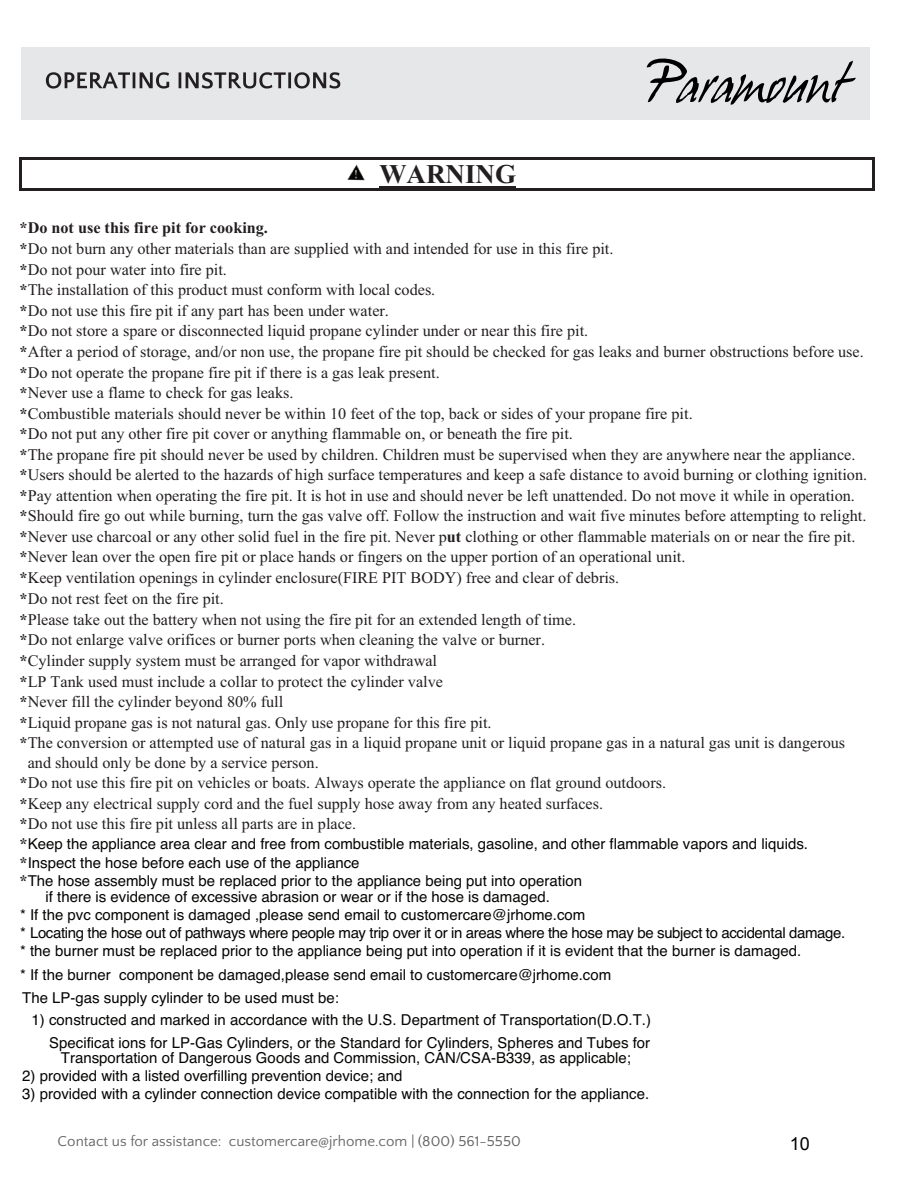
<style>
.page{position:relative;width:918px;height:1188px;background:#fff}
.page>*{position:absolute;margin:0;border:0;box-sizing:border-box;transform-origin:0 0}
.t1{font:700 27px "Times New Roman";color:#231f20}
.t2{font:18px "Arial";color:#000}
.t3{font:16.2px "Times New Roman";color:#231f20}
.t4{font:700 16.2px "Times New Roman";color:#231f20}
.t5{font:15px/18.6px "Helvetica";color:#040503}
.t6{font:15px "Quattrocento Sans";color:#636366}
.s1{font-weight:700}
.s2{font-family:"Times New Roman";font-weight:700;font-size:16.2px;color:#231f20}
</style>
<div class="page">
<hr style="left:380px;top:186px;width:136px;height:2px;background:#231f20">
<hr style="left:19px;top:157px;width:3px;height:34px;background:#231f20">
<hr style="left:873px;top:160px;width:2px;height:31px;background:#231f20">
<hr style="left:22px;top:157px;width:853px;height:3px;background:#231f20">
<hr style="left:22px;top:188px;width:853px;height:3px;background:#231f20">
<img style="left:347px;top:164px;width:18px;height:17px">
<div style="left:21px;top:48px;width:849px;height:72px;background:#e6e7e9"></div>
<svg style="left:46px;top:72px;width:294px;height:17px"></svg>
<svg style="left:647px;top:58px;width:209px;height:47px"></svg>
<h1 class="t1" style="left:380px;top:158px;width:138px">WARNING</h1>
<p class="t4" style="left:20px;top:218px;width:250px">*Do not use this fire pit for cooking.</p>
<p class="t3" style="left:20px;top:243px;width:595px"><span class="s1">*</span>Do not burn any other materials than are supplied with and intended for use in this fire pit.</p>
<p class="t3" style="left:20px;top:264px;width:209px"><span class="s1">*</span>Do not pour water into fire pit.</p>
<p class="t3" style="left:20px;top:284px;width:417px"><span class="s1">*</span>The installation of this product must conform with local codes.</p>
<p class="t3" style="left:20px;top:305px;width:371px"><span class="s1">*</span>Do not use this fire pit if any part has been under water.</p>
<p class="t3" style="left:20px;top:325px;width:570px"><span class="s1">*</span>Do not store a spare or disconnected liquid propane cylinder under or near this fire pit.</p>
<p class="t3" style="left:20px;top:346px;width:846px"><span class="s1">*</span>After a period of storage, and/or non use, the propane fire pit should be checked for gas leaks and burner obstructions before use.</p>
<p class="t3" style="left:20px;top:366px;width:422px"><span class="s1">*</span>Do not operate the propane fire pit if there is a gas leak present.</p>
<p class="t3" style="left:20px;top:387px;width:275px"><span class="s1">*</span>Never use a flame to check for gas leaks.</p>
<p class="t3" style="left:20px;top:407px;width:675px"><span class="s1">*</span>Combustible materials should never be within 10 feet of the top, back or sides of your propane fire pit.</p>
<p class="t3" style="left:20px;top:428px;width:555px"><span class="s1">*</span>Do not put any other fire pit cover or anything flammable on, or beneath the fire pit.</p>
<p class="t3" style="left:20px;top:448px;width:837px"><span class="s1">*</span>The propane fire pit should never be used by children. Children must be supervised when they are anywhere near the appliance.</p>
<p class="t3" style="left:20px;top:469px;width:849px"><span class="s1">*</span>Users should be alerted to the hazards of high surface temperatures and keep a safe distance to avoid burning or clothing ignition.</p>
<p class="t3" style="left:20px;top:489px;width:837px"><span class="s1">*</span>Pay attention when operating the fire pit. It is hot in use and should never be left unattended. Do not move it while in operation.</p>
<p class="t3" style="left:20px;top:510px;width:848px"><span class="s1">*</span>Should fire go out while burning, turn the gas valve off. Follow the instruction and wait five minutes before attempting to relight.</p>
<p class="t3" style="left:20px;top:530px;width:837px"><span class="s1">*</span>Never use charcoal or any other solid fuel in the fire pit. Never p<span class="s1">ut</span> clothing or other flammable materials on or near the fire pit.</p>
<p class="t3" style="left:20px;top:551px;width:667px"><span class="s1">*</span>Never lean over the open fire pit or place hands or fingers on the upper portion of an operational unit.</p>
<p class="t3" style="left:20px;top:572px;width:601px"><span class="s1">*</span>Keep ventilation openings in cylinder enclosure(FIRE PIT BODY) free and clear of debris.</p>
<p class="t3" style="left:20px;top:593px;width:206px"><span class="s1">*</span>Do not rest feet on the fire pit.</p>
<p class="t3" style="left:20px;top:614px;width:558px"><span class="s1">*</span>Please take out the battery when not using the fire pit for an extended length of time.</p>
<p class="t3" style="left:20px;top:634px;width:527px"><span class="s1">*</span>Do not enlarge valve orifices or burner ports when cleaning the valve or burner.</p>
<p class="t3" style="left:20px;top:655px;width:419px"><span class="s1">*</span>Cylinder supply system must be arranged for vapor withdrawal</p>
<p class="t3" style="left:20px;top:675px;width:425px"><span class="s1">*</span>LP Tank used must include a collar to protect the cylinder valve</p>
<p class="t3" style="left:20px;top:696px;width:265px"><span class="s1">*</span>Never fill the cylinder beyond 80% full</p>
<p class="t3" style="left:20px;top:716px;width:473px"><span class="s1">*</span>Liquid propane gas is not natural gas. Only use propane for this fire pit.</p>
<p class="t3" style="left:20px;top:737px;width:827px"><span class="s1">*</span>The conversion or attempted use of natural gas in a liquid propane unit or liquid propane gas in a natural gas unit is dangerous</p>
<p class="t3" style="left:28px;top:756px;width:293px">and should only be done by a service person.</p>
<p class="t3" style="left:20px;top:777px;width:648px"><span class="s1">*</span>Do not use this fire pit on vehicles or boats. Always operate the appliance on flat ground outdoors.</p>
<p class="t3" style="left:20px;top:797px;width:585px"><span class="s1">*</span>Keep any electrical supply cord and the fuel supply hose away from any heated surfaces.</p>
<p class="t3" style="left:20px;top:818px;width:338px"><span class="s1">*</span>Do not use this fire pit unless all parts are in place.</p>
<p class="t5" style="left:20px;top:836px;width:790px"><span class="s2">*</span>Keep the appliance area clear and free from combustible materials, gasoline, and other flammable vapors and liquids. <span class="s2">*</span>Inspect the hose before each use of the appliance<br><span class="s2">*</span>The hose assembly must be replaced prior to the appliance being put into operation</p>
<p class="t5" style="left:46px;top:889px;width:506px">if there is evidence of excessive abrasion or wear or if the hose is damaged.</p>
<p class="t5" style="left:20px;top:907px;width:827px;line-height:18px">* If the pvc component is damaged ,please send email to customercare@jrhome.com<br>* Locating the hose out of pathways where people may trip over it or in areas where the hose may be subject to accidental damage. * the burner must be replaced prior to the appliance being put into operation if it is evident that the burner is damaged.</p>
<p class="t5" style="left:20px;top:964px;width:593px;line-height:23.5px">* If the burner component be damaged,please send email to customercare@jrhome.com<br>The LP-gas supply cylinder to be used must be:</p>
<p class="t5" style="left:32px;top:1011px;width:621px;line-height:22.2px;text-align:right">1) constructed and marked in accordance with the U.S. Department of Transportation(D.O.T.)<br>Specificat ions for LP-Gas Cylinders, or the Standard for Cylinders, Spheres and Tubes for</p>
<p class="t5" style="left:61px;top:1050px;width:572px">Transportation of Dangerous Goods and Commission, CAN/CSA-B339, as applicable;</p>
<p class="t5" style="left:22px;top:1068px;width:382px">2) provided with a listed overfilling prevention device; and</p>
<p class="t5" style="left:22px;top:1086px;width:628px">3) provided with a cylinder connection device compatible with the connection for the appliance.</p>
<p class="t6" style="left:58px;top:1135px;width:465px">Contact us for assistance: customercare@jrhome.com | (800) 561-5550</p>
<p class="t2" style="left:790px;top:1132px;width:22px">10</p>
</div>
